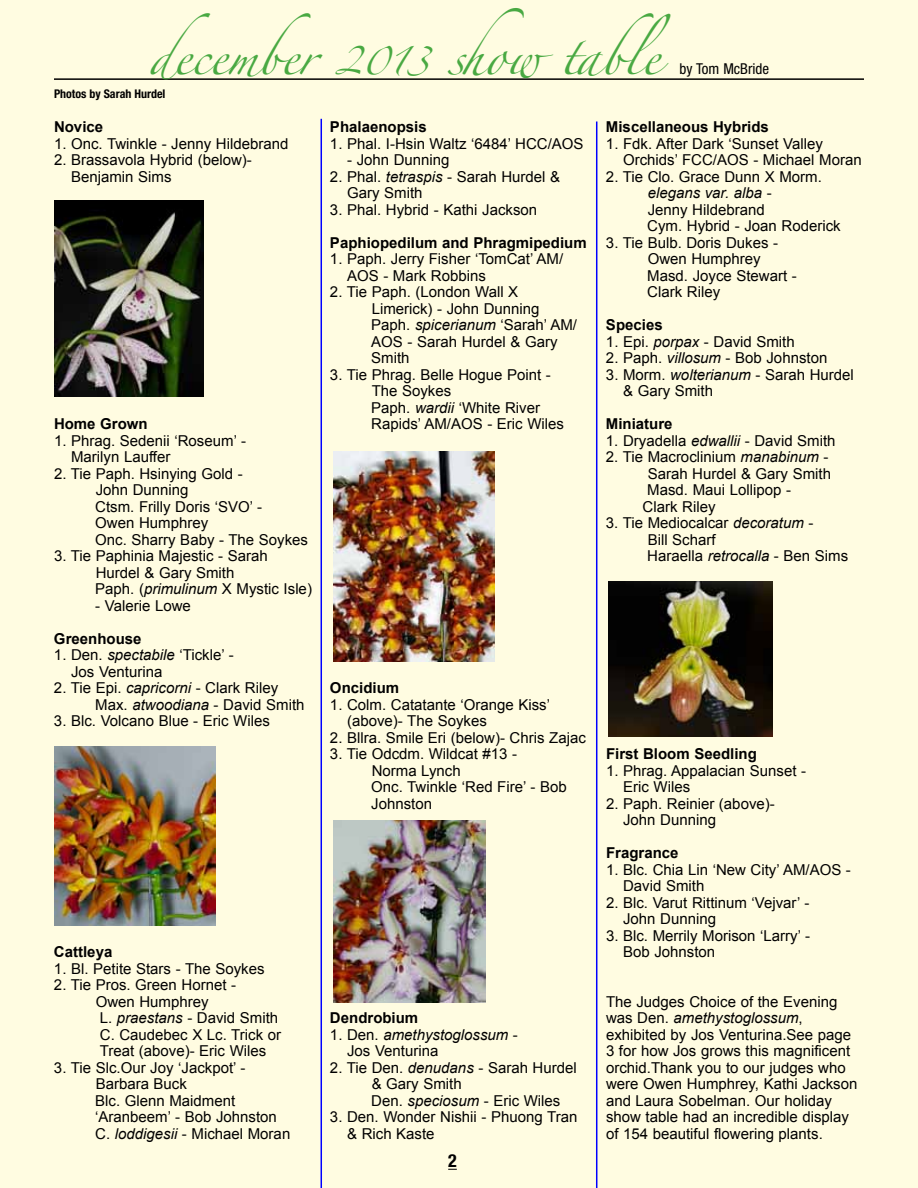
<style>
.page{position:relative;width:918px;height:1188px;background:#fffce1}
.page>*{position:absolute;margin:0;border:0;box-sizing:border-box;transform-origin:0 0}
.t1{font:36px "Zapfino";letter-spacing:-.02em;color:#49a942}
.t2{font:700 condensed 18px "Helvetica Neue";color:#000}
.t3{font:15px/16.5px "Arial";color:#000}
.t4{font:700 15px "Arial";color:#000}
.t5{font:condensed 15px "Helvetica Neue";color:#000}
.t6{font:700 condensed 12px "Helvetica Neue";color:#000}
.s1{font-size:25.5px}
.s2{font-style:italic}
</style>
<div class="page">
<hr style="left:54px;top:78px;width:810px;height:2px;background:#000">
<hr style="left:321px;top:119px;width:1px;height:1069px;background:#00f">
<hr style="left:596px;top:122px;width:1px;height:1066px;background:#00f">
<img style="left:54px;top:200px;width:149px;height:197px">
<img style="left:54px;top:746px;width:161px;height:179px">
<img style="left:334px;top:451px;width:161px;height:211px">
<img style="left:334px;top:821px;width:151px;height:181px">
<img style="left:608px;top:581px;width:165px;height:156px">
<h1 class="t1" style="left:149px;top:40px;width:523px">december <span class="s1">2013</span> show table</h1>
<p class="t5" style="left:680px;top:60px;width:91px">by Tom McBride</p>
<p class="t6" style="left:54px;top:86px;width:113px">Photos by Sarah Hurdel</p>
<p class="t4" style="left:54px;top:117px;width:51px">Novice</p>
<p class="t3" style="left:54px;top:136px;width:236px">1. Onc. Twinkle - Jenny Hildebrand</p>
<p class="t3" style="left:71px;top:152px;width:182px;text-indent:-17px">2. Brassavola Hybrid (below)-<br>Benjamin Sims</p>
<p class="t4" style="left:54px;top:414px;width:95px">Home Grown</p>
<p class="t3" style="left:71px;top:433px;width:176px;text-indent:-17px">1. Phrag. Sedenii ‘Roseum’ -<br>Marilyn Lauffer</p>
<p class="t3" style="left:95px;top:466px;width:214px;text-indent:-41px">2. Tie Paph. Hsinying Gold -<br>John Dunning<br>Ctsm. Frilly Doris ‘SVO’ -<br>Owen Humphrey<br>Onc. Sharry Baby - The Soykes</p>
<p class="t3" style="left:95px;top:548px;width:218px;text-indent:-41px">3. Tie Paphinia Majestic - Sarah<br>Hurdel &amp; Gary Smith<br>Paph. (<span class="s2">primulinum</span> X Mystic Isle)</p>
<p class="t3" style="left:95px;top:598px;width:97px">- Valerie Lowe</p>
<p class="t4" style="left:54px;top:629px;width:89px">Greenhouse</p>
<p class="t3" style="left:71px;top:647px;width:164px;text-indent:-17px">1. Den. <span class="s2">spectabile</span> ‘Tickle’ -<br>Jos Venturina</p>
<p class="t3" style="left:95px;top:680px;width:211px;text-indent:-41px">2. Tie Epi. <span class="s2">capricorni</span> - Clark Riley<br>Max. <span class="s2">atwoodiana</span> - David Smith</p>
<p class="t3" style="left:54px;top:713px;width:217px">3. Blc. Volcano Blue - Eric Wiles</p>
<p class="t4" style="left:330px;top:117px;width:98px">Phalaenopsis</p>
<p class="t3" style="left:330px;top:136px;width:255px">1. Phal. I-Hsin Waltz ‘6484’ HCC/AOS</p>
<p class="t3" style="left:347px;top:152px;width:104px">- John Dunning</p>
<p class="t3" style="left:347px;top:169px;width:215px;text-indent:-17px">2. Phal. <span class="s2">tetraspis</span> - Sarah Hurdel &amp;<br>Gary Smith</p>
<p class="t3" style="left:330px;top:202px;width:209px">3. Phal. Hybrid - Kathi Jackson</p>
<p class="t4" style="left:330px;top:233px;width:258px">Paphiopedilum and Phragmipedium</p>
<p class="t3" style="left:347px;top:251px;width:218px;text-indent:-17px">1. Paph. Jerry Fisher ‘TomCat’ AM/<br>AOS - Mark Robbins</p>
<p class="t3" style="left:371px;top:284px;width:207px;text-indent:-41px">2. Tie Paph. (London Wall X<br>Limerick) - John Dunning<br>Paph. <span class="s2">spicerianum</span> ‘Sarah’ AM/<br>AOS - Sarah Hurdel &amp; Gary<br>Smith</p>
<p class="t3" style="left:371px;top:367px;width:194px;text-indent:-41px">3. Tie Phrag. Belle Hogue Point -<br>The Soykes<br>Paph. <span class="s2">wardii</span> ‘White River<br>Rapids’ AM/AOS - Eric Wiles</p>
<p class="t4" style="left:330px;top:678px;width:71px">Oncidium</p>
<p class="t3" style="left:347px;top:697px;width:204px;text-indent:-17px">1. Colm. Catatante ‘Orange Kiss’ (above)- The Soykes</p>
<p class="t3" style="left:330px;top:730px;width:257px">2. Bllra. Smile Eri (below)- Chris Zajac</p>
<p class="t3" style="left:371px;top:746px;width:197px;text-indent:-41px">3. Tie Odcdm. Wildcat #13 -<br>Norma Lynch<br>Onc. Twinkle ‘Red Fire’ - Bob<br>Johnston</p>
<p class="t4" style="left:54px;top:942px;width:60px">Cattleya</p>
<p class="t3" style="left:54px;top:961px;width:212px">1. Bl. Petite Stars - The Soykes</p>
<p class="t3" style="left:96px;top:977px;width:187px;text-indent:-42px">2. Tie Pros. Green Hornet -<br>Owen Humphrey<br>L. <span class="s2">praestans</span> - David Smith<br>C. Caudebec X Lc. Trick or<br>Treat (above)- Eric Wiles</p>
<p class="t3" style="left:95px;top:1060px;width:197px;text-indent:-41px">3. Tie Slc.Our Joy ‘Jackpot’ -<br>Barbara Buck<br>Blc. Glenn Maidment ‘Aranbeem’ - Bob Johnston<br>C. <span class="s2">loddigesii</span> - Michael Moran</p>
<p class="t4" style="left:330px;top:1008px;width:90px">Dendrobium</p>
<p class="t3" style="left:347px;top:1027px;width:172px;text-indent:-17px">1. Den. <span class="s2">amethystoglossum</span> -<br>Jos Venturina</p>
<p class="t3" style="left:371px;top:1060px;width:207px;text-indent:-41px">2. Tie Den. <span class="s2">denudans</span> - Sarah Hurdel &amp; Gary Smith<br>Den. <span class="s2">speciosum</span> - Eric Wiles</p>
<p class="t3" style="left:347px;top:1109px;width:232px;text-indent:-17px">3. Den. Wonder Nishii - Phuong Tran &amp; Rich Kaste</p>
<p class="t2" style="left:448px;top:1150px;width:10px">2</p>
<p class="t4" style="left:606px;top:117px;width:164px">Miscellaneous Hybrids</p>
<p class="t3" style="left:623px;top:136px;width:240px;text-indent:-17px">1. Fdk. After Dark ‘Sunset Valley<br>Orchids’ FCC/AOS - Michael Moran</p>
<p class="t3" style="left:647px;top:169px;width:195px;text-indent:-41px">2. Tie Clo. Grace Dunn X Morm. <span class="s2">elegans var. alba</span> -<br>Jenny Hildebrand<br>Cym. Hybrid - Joan Roderick</p>
<p class="t3" style="left:647px;top:235px;width:151px;text-indent:-41px">3. Tie Bulb. Doris Dukes -<br>Owen Humphrey<br>Masd. Joyce Stewart -<br>Clark Riley</p>
<p class="t4" style="left:606px;top:315px;width:58px">Species</p>
<p class="t3" style="left:606px;top:334px;width:190px">1. Epi. <span class="s2">porpax</span> - David Smith</p>
<p class="t3" style="left:606px;top:350px;width:223px">2. Paph. <span class="s2">villosum</span> - Bob Johnston</p>
<p class="t3" style="left:623px;top:367px;width:232px;text-indent:-17px">3. Morm. <span class="s2">wolterianum</span> - Sarah Hurdel &amp; Gary Smith</p>
<p class="t4" style="left:606px;top:414px;width:68px">Miniature</p>
<p class="t3" style="left:606px;top:433px;width:231px">1. Dryadella <span class="s2">edwallii</span> - David Smith</p>
<p class="t3" style="left:606px;top:449px;width:224px">2. Tie Macroclinium <span class="s2">manabinum</span> -</p>
<p class="t3" style="left:648px;top:466px;width:185px">Sarah Hurdel &amp; Gary Smith</p>
<p class="t3" style="left:647px;top:482px;width:145px">Masd. Maui Lollipop -</p>
<p class="t3" style="left:643px;top:499px;width:74px">Clark Riley</p>
<p class="t3" style="left:647px;top:515px;width:202px;text-indent:-41px">3. Tie Mediocalcar <span class="s2">decoratum</span> -<br>Bill Scharf<br>Haraella <span class="s2">retrocalla</span> - Ben Sims</p>
<p class="t4" style="left:606px;top:744px;width:152px">First Bloom Seedling</p>
<p class="t3" style="left:623px;top:763px;width:185px;text-indent:-17px">1. Phrag. Appalacian Sunset -<br>Eric Wiles</p>
<p class="t3" style="left:623px;top:796px;width:153px;text-indent:-17px">2. Paph. Reinier (above)-<br>John Dunning</p>
<p class="t4" style="left:606px;top:843px;width:74px">Fragrance</p>
<p class="t3" style="left:623px;top:862px;width:229px;text-indent:-17px">1. Blc. Chia Lin ‘New City’ AM/AOS -<br>David Smith</p>
<p class="t3" style="left:623px;top:895px;width:188px;text-indent:-17px">2. Blc. Varut Rittinum ‘Vejvar’ -<br>John Dunning</p>
<p class="t3" style="left:623px;top:928px;width:188px;text-indent:-17px">3. Blc. Merrily Morison ‘Larry’ -<br>Bob Johnston</p>
<p class="t3" style="left:606px;top:994px;width:253px">The Judges Choice of the Evening was Den. <span class="s2">amethystoglossum</span>, exhibited by Jos Venturina.See page 3 for how Jos grows this magnificent orchid.Thank you to our judges who were Owen Humphrey, Kathi Jackson and Laura Sobelman. Our holiday show table had an incredible display of 154 beautiful flowering plants.</p>
</div>
